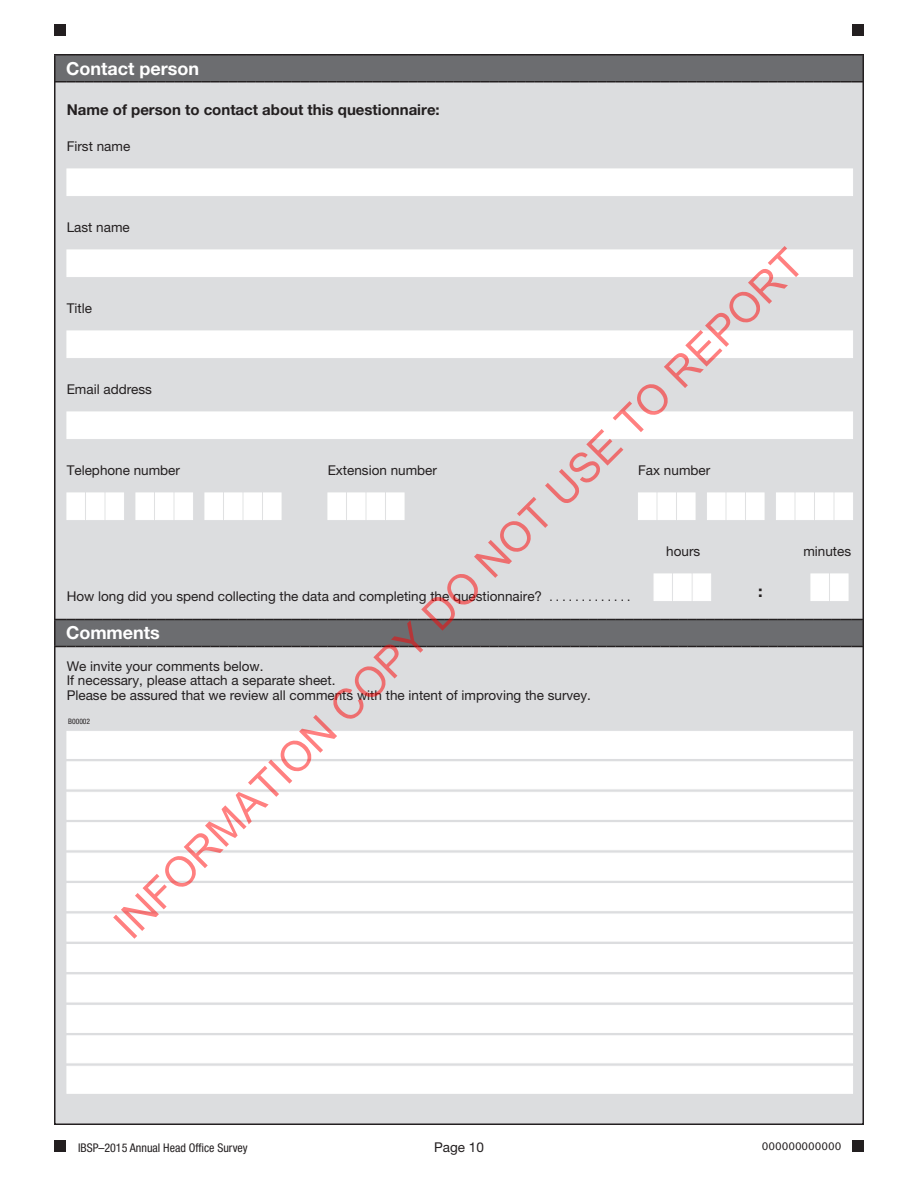
<style>
.page{position:relative;width:918px;height:1188px;background:#fff}
.page>*{position:absolute;margin:0;border:0;box-sizing:border-box;transform-origin:0 0}
.t1{font:42px "Arial";color:rgb(255 0 0/.5)}
.Section_title{font:700 18px "Helvetica Neue LT Pro";color:#fff}
.t2{font:700 16.5px "Helvetica Neue LT Pro";color:#231f20}
.Sub-title_2{font:700 15px "Helvetica Neue LT Pro";color:#231f20}
.no_style{font:13.5px/15px "Helvetica Neue LT Pro";color:#231f20}
.t3{font:condensed 12px "Helvetica Neue LT Pro";color:#231f20}
.t4{font:10.5px "Lucida Sans Unicode";color:#231f20}
.t5{font:condensed 7.5px "Helvetica Neue LT Pro";color:#231f20}
.s1{font-stretch:condensed}
</style>
<div class="page">
<div style="left:54px;top:24px;width:12px;height:12px;background:#231f20"></div>
<div style="left:852px;top:24px;width:12px;height:12px;background:#231f20"></div>
<div style="left:54px;top:1140px;width:12px;height:12px;background:#231f20"></div>
<div style="left:852px;top:1140px;width:12px;height:12px;background:#231f20"></div>
<div style="left:55px;top:55px;width:808px;height:1069px;background:#dcdddf"></div>
<div style="left:55px;top:55px;width:808px;height:27px;background:#6c6d70"></div>
<hr style="left:54px;top:56px;width:2px;height:25px;background:#231f20">
<svg style="left:54px;top:54px;width:810px;height:2px;background:#353233"></svg>
<hr style="left:862px;top:56px;width:2px;height:25px;background:#231f20">
<svg style="left:54px;top:81px;width:810px;height:1px"></svg>
<div style="left:67px;top:169px;width:786px;height:27px;background:#fff"></div>
<div style="left:67px;top:250px;width:786px;height:27px;background:#fff"></div>
<div style="left:67px;top:331px;width:786px;height:27px;background:#fff"></div>
<div style="left:67px;top:412px;width:786px;height:27px;background:#fff"></div>
<div style="left:244px;top:493px;width:18px;height:27px;background:#fff"></div>
<div style="left:263px;top:493px;width:18px;height:27px;background:#fff"></div>
<div style="left:205px;top:493px;width:18px;height:27px;background:#fff"></div>
<div style="left:224px;top:493px;width:18px;height:27px;background:#fff"></div>
<div style="left:106px;top:493px;width:18px;height:27px;background:#fff"></div>
<div style="left:67px;top:493px;width:18px;height:27px;background:#fff"></div>
<div style="left:86px;top:493px;width:18px;height:27px;background:#fff"></div>
<div style="left:175px;top:493px;width:18px;height:27px;background:#fff"></div>
<div style="left:136px;top:493px;width:18px;height:27px;background:#fff"></div>
<div style="left:155px;top:493px;width:18px;height:27px;background:#fff"></div>
<div style="left:367px;top:493px;width:18px;height:27px;background:#fff"></div>
<div style="left:386px;top:493px;width:18px;height:27px;background:#fff"></div>
<div style="left:328px;top:493px;width:18px;height:27px;background:#fff"></div>
<div style="left:347px;top:493px;width:18px;height:27px;background:#fff"></div>
<div style="left:815px;top:493px;width:18px;height:27px;background:#fff"></div>
<div style="left:835px;top:493px;width:18px;height:27px;background:#fff"></div>
<div style="left:776px;top:493px;width:18px;height:27px;background:#fff"></div>
<div style="left:796px;top:493px;width:18px;height:27px;background:#fff"></div>
<div style="left:677px;top:493px;width:18px;height:27px;background:#fff"></div>
<div style="left:638px;top:493px;width:18px;height:27px;background:#fff"></div>
<div style="left:658px;top:493px;width:18px;height:27px;background:#fff"></div>
<div style="left:746px;top:493px;width:18px;height:27px;background:#fff"></div>
<div style="left:707px;top:493px;width:18px;height:27px;background:#fff"></div>
<div style="left:727px;top:493px;width:18px;height:27px;background:#fff"></div>
<div style="left:693px;top:574px;width:18px;height:27px;background:#fff"></div>
<div style="left:654px;top:574px;width:18px;height:27px;background:#fff"></div>
<div style="left:673px;top:574px;width:18px;height:27px;background:#fff"></div>
<div style="left:811px;top:574px;width:18px;height:27px;background:#fff"></div>
<div style="left:830px;top:574px;width:18px;height:27px;background:#fff"></div>
<div style="left:55px;top:620px;width:808px;height:26px;background:#6c6d70"></div>
<hr style="left:54px;top:620px;width:2px;height:26px;background:#231f20">
<svg style="left:54px;top:619px;width:810px;height:1px"></svg>
<hr style="left:862px;top:620px;width:2px;height:26px;background:#231f20">
<svg style="left:54px;top:646px;width:810px;height:1px"></svg>
<div style="left:67px;top:731px;width:786px;height:28px;background:#fff"></div>
<div style="left:67px;top:762px;width:786px;height:27px;background:#fff"></div>
<div style="left:67px;top:792px;width:786px;height:28px;background:#fff"></div>
<div style="left:67px;top:823px;width:786px;height:27px;background:#fff"></div>
<div style="left:67px;top:853px;width:786px;height:27px;background:#fff"></div>
<div style="left:67px;top:883px;width:786px;height:28px;background:#fff"></div>
<div style="left:67px;top:914px;width:786px;height:27px;background:#fff"></div>
<div style="left:67px;top:1005px;width:786px;height:28px;background:#fff"></div>
<div style="left:67px;top:1036px;width:786px;height:27px;background:#fff"></div>
<div style="left:67px;top:1066px;width:786px;height:28px;background:#fff"></div>
<div style="left:67px;top:944px;width:786px;height:28px;background:#fff"></div>
<div style="left:67px;top:975px;width:786px;height:27px;background:#fff"></div>
<p class="Section_title" style="left:66px;top:57px;width:135px">Contact person</p>
<p class="Sub-title_2" style="left:67px;top:100px;width:375px">Name of person to contact about this questionnaire:</p>
<p class="no_style" style="left:67px;top:138px;width:65px">First name</p>
<p class="no_style" style="left:67px;top:219px;width:65px">Last name</p>
<h1 class="t1" style="left:102px;top:912px;width:956px;rotate:-45deg">INFORMATION COPY DO NOT USE TO REPORT</h1>
<p class="no_style" style="left:67px;top:300px;width:27px">Title</p>
<p class="no_style" style="left:67px;top:381px;width:87px">Email address</p>
<p class="no_style" style="left:67px;top:462px;width:115px">Telephone number</p>
<p class="no_style" style="left:328px;top:462px;width:111px">Extension number</p>
<p class="no_style" style="left:638px;top:462px;width:74px">Fax number</p>
<p class="no_style" style="left:666px;top:543px;width:36px">hours</p>
<p class="no_style" style="left:803px;top:543px;width:49px">minutes</p>
<p class="no_style" style="left:67px;top:588px;width:484px">How long did you spend collecting the data and completing the questionnaire? <span class="s1">..............</span></p>
<p class="t2" style="left:758px;top:580px;width:6px">:</p>
<p class="Section_title" style="left:66px;top:622px;width:95px">Comments</p>
<p class="no_style" style="left:67px;top:658px;width:526px">We invite your comments below.<br>If necessary, please attach a separate sheet.<br>Please be assured that we review all comments with the intent of improving the survey.</p>
<p class="t5" style="left:68px;top:717px;width:23px">B00002</p>
<p class="t3" style="left:78px;top:1141px;width:171px">IBSP–2015 Annual Head Office Survey</p>
<p class="no_style" style="left:434px;top:1140px;width:51px">Page 10</p>
<p class="t4" style="left:762px;top:1138px;width:81px">000000000000</p>
</div>
